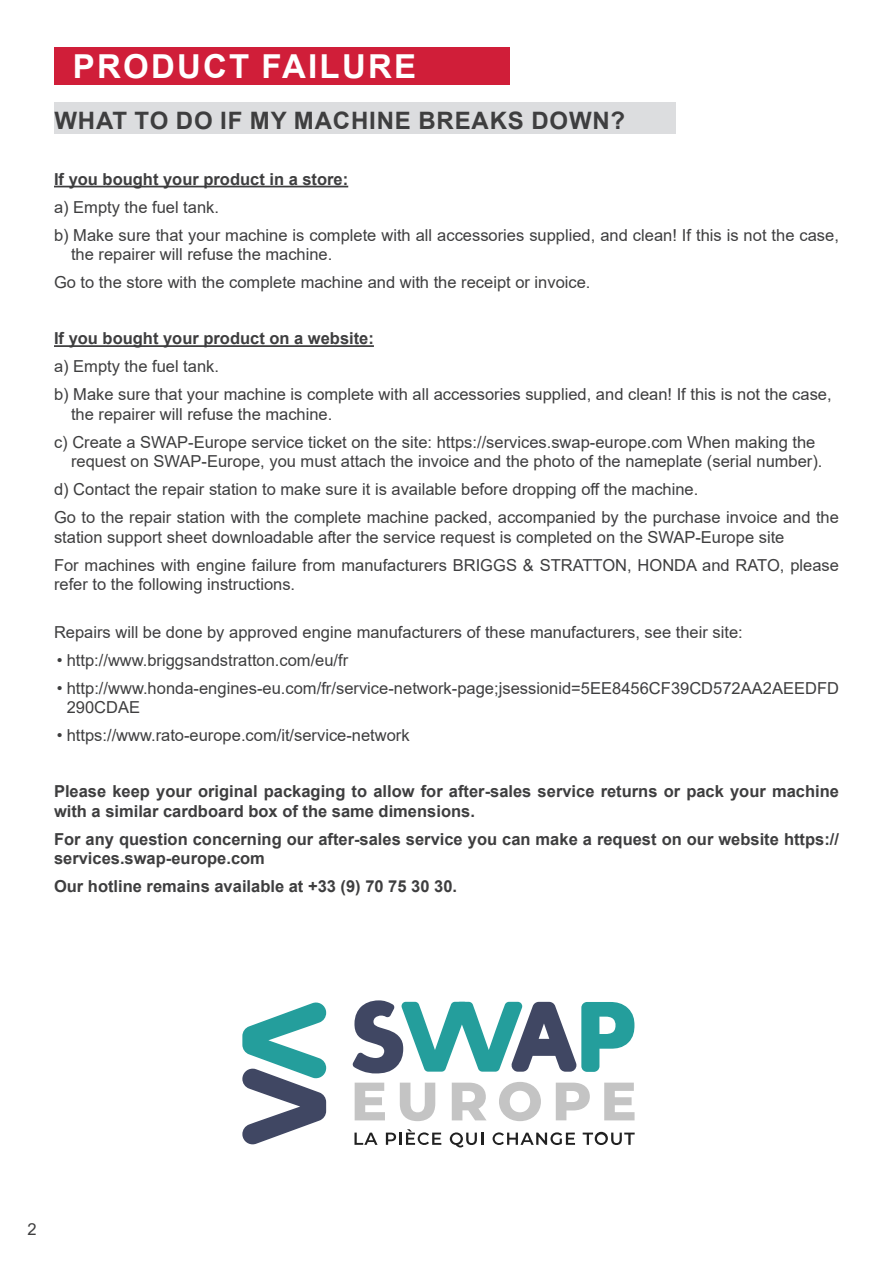
<style>
.page{position:relative;width:893px;height:1263px;background:#fff}
.page>*{position:absolute;margin:0;border:0;box-sizing:border-box;transform-origin:0 0}
.t1{font:700 33px "Arial";letter-spacing:.07em;color:#fff}
.t2{font:700 24px "Arial";letter-spacing:.035em;color:#3e3e3f}
.texts{font:16.5px/19.5px "Arial";color:#3e3e3f}
.texts-2{font:700 16.5px/19.5px "Arial";color:#3e3e3f}
</style>
<div class="page">
<div style="left:54px;top:48px;width:455px;height:37px;background:#d01e39"></div>
<div style="left:54px;top:103px;width:622px;height:31px;background:#dcdddf"></div>
<hr style="left:54px;top:186px;width:294px;height:1px;background:#3e3e3f">
<hr style="left:54px;top:345px;width:320px;height:2px;background:#3e3e3f">
<svg style="left:242px;top:1002px;width:84px;height:143px"></svg>
<svg style="left:354px;top:1132px;width:24px;height:13px"></svg>
<svg style="left:386px;top:1129px;width:55px;height:16px"></svg>
<svg style="left:450px;top:1132px;width:33px;height:15px"></svg>
<svg style="left:492px;top:1132px;width:83px;height:13px"></svg>
<svg style="left:583px;top:1132px;width:52px;height:13px"></svg>
<svg style="left:355px;top:1082px;width:30px;height:38px"></svg>
<svg style="left:400px;top:1082px;width:35px;height:39px"></svg>
<svg style="left:452px;top:1082px;width:34px;height:38px"></svg>
<svg style="left:499px;top:1082px;width:42px;height:39px"></svg>
<svg style="left:556px;top:1082px;width:34px;height:38px"></svg>
<svg style="left:604px;top:1082px;width:30px;height:38px"></svg>
<svg style="left:352px;top:1000px;width:282px;height:73px"></svg>
<h1 class="t1" style="left:73px;top:43px;width:345px">PRODUCT FAILURE</h1>
<p class="t2" style="left:54px;top:103px;width:572px">WHAT TO DO IF MY MACHINE BREAKS DOWN?</p>
<p class="texts-2" style="left:54px;top:169px;width:296px">If you bought your product in a store:</p>
<p class="texts" style="left:54px;top:197px;width:167px">a) Empty the fuel tank.</p>
<p class="texts" style="left:71px;top:225px;width:769px;text-indent:-17px">b) Make sure that your machine is complete with all accessories supplied, and clean! If this is not the case, the repairer will refuse the machine.</p>
<p class="texts" style="left:54px;top:273px;width:538px">Go to the store with the complete machine and with the receipt or invoice.</p>
<p class="texts-2" style="left:54px;top:329px;width:321px">If you bought your product on a website:</p>
<p class="texts" style="left:54px;top:357px;width:167px">a) Empty the fuel tank.</p>
<p class="texts" style="left:71px;top:385px;width:762px;text-indent:-17px">b) Make sure that your machine is complete with all accessories supplied, and clean! If this is not the case, the repairer will refuse the machine.</p>
<p class="texts" style="left:71px;top:432px;width:753px;text-indent:-17px">c) Create a SWAP-Europe service ticket on the site: https://services.swap-europe.com When making the request on SWAP-Europe, you must attach the invoice and the photo of the nameplate (serial number).</p>
<p class="texts" style="left:54px;top:480px;width:646px">d) Contact the repair station to make sure it is available before dropping off the machine.</p>
<p class="texts" style="left:54px;top:508px;width:786px">Go to the repair station with the complete machine packed, accompanied by the purchase invoice and the station support sheet downloadable after the service request is completed on the SWAP-Europe site</p>
<p class="texts" style="left:54px;top:555px;width:786px">For machines with engine failure from manufacturers BRIGGS &amp; STRATTON, HONDA and RATO, please refer to the following instructions.</p>
<p class="texts" style="left:54px;top:622px;width:690px">Repairs will be done by approved engine manufacturers of these manufacturers, see their site:</p>
<p class="texts" style="left:57px;top:650px;width:293px">• http://www.briggsandstratton.com/eu/fr</p>
<p class="texts" style="left:67px;top:678px;width:774px;text-indent:-10px">• http://www.honda-engines-eu.com/fr/service-network-page;jsessionid=5EE8456CF39CD572AA2AEEDFD<br>290CDAE</p>
<p class="texts" style="left:57px;top:726px;width:354px">• https://www.rato-europe.com/it/service-network</p>
<p class="texts-2" style="left:54px;top:782px;width:786px">Please keep your original packaging to allow for after-sales service returns or pack your machine with a similar cardboard box of the same dimensions.</p>
<p class="texts-2" style="left:54px;top:830px;width:786px">For any question concerning our after-sales service you can make a request on our website https:// services.swap-europe.com</p>
<p class="texts-2" style="left:54px;top:877px;width:405px">Our hotline remains available at +33 (9) 70 75 30 30.</p>
<p class="texts" style="left:27px;top:1219px;width:11px">2</p>
</div>
